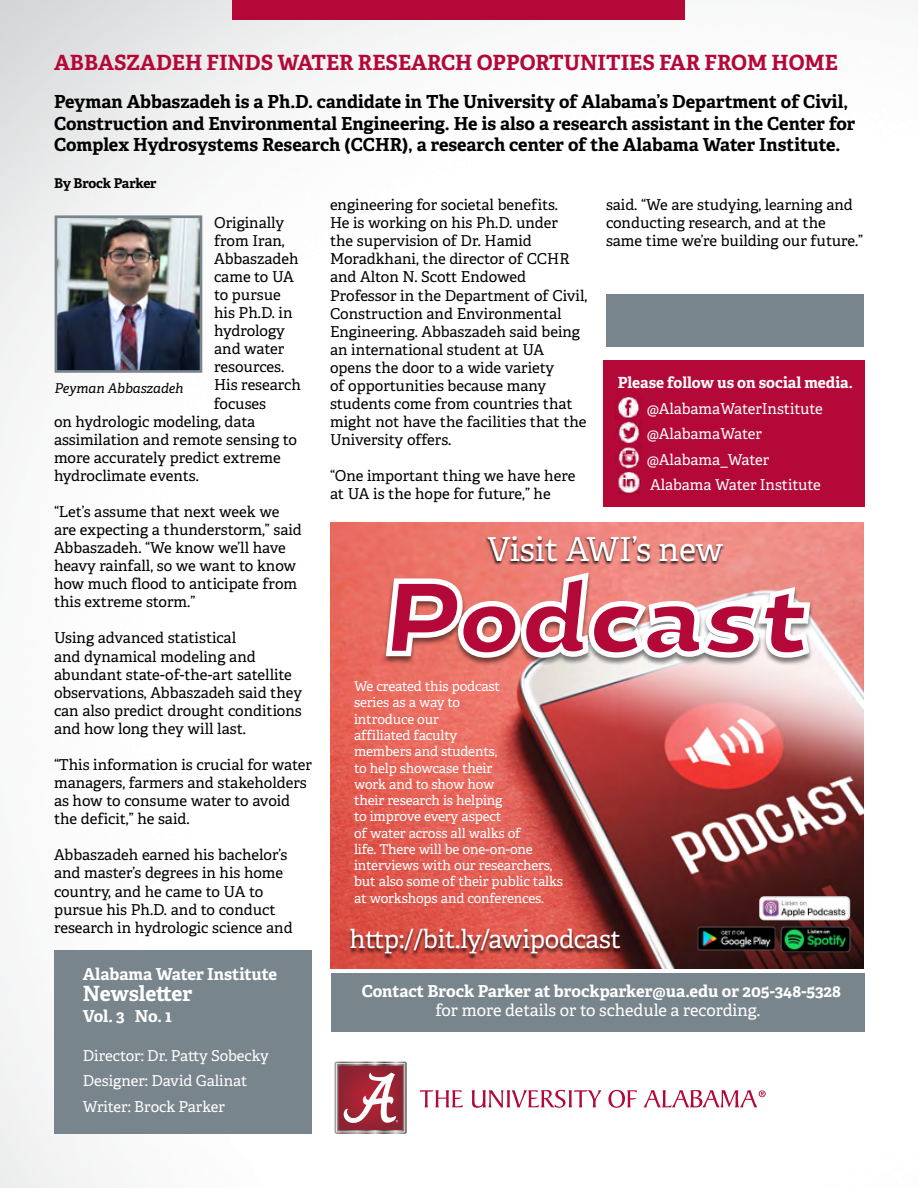
<style>
.page{position:relative;width:918px;height:1188px;background:#fff}
.page>*{position:absolute;margin:0;border:0;box-sizing:border-box;transform-origin:0 0}
.t1{font:33px "Adelle PE";color:#fff}
.t2{font:25.5px "Adelle PE";letter-spacing:-.015em;color:#fff}
.t3{font:700 21px "Adelle PE";color:#b30838}
.t4{font:700 21px "Adelle PE";letter-spacing:-.01em;color:#fff}
.Subhead{font:700 18px/21.8px "Adelle PE";color:#000}
.t5{font:700 16.5px/19.8px "Adelle PE";letter-spacing:-.005em;color:#fff;text-align:center}
.t6{font:700 15.3px "Adelle PE";letter-spacing:-.005em;color:#fff}
.Paragraph{font:15px/18px "Adelle PE";color:#000}
.t7{font:15px "Adelle PE";color:#fff}
.Paragraph-2{font:13.5px/16.2px "Adelle PE";letter-spacing:-.01em;color:#fff}
.t8{font:italic 13.5px "Adelle PE";color:#000}
.t9{font:700 13.5px "Adelle PE";letter-spacing:-.015em;color:#000}
.s1{font-weight:400}
</style>
<div class="page">
<img style="left:0;top:0;width:918px;height:1188px">
<div style="left:233px;top:0;width:452px;height:19px;background:#b30838"></div>
<div style="left:54px;top:950px;width:258px;height:184px;background:#79858d"></div>
<svg style="left:420px;top:1090px;width:43px;height:17px"></svg>
<svg style="left:471px;top:1090px;width:130px;height:18px"></svg>
<svg style="left:608px;top:1090px;width:29px;height:18px"></svg>
<svg style="left:643px;top:1090px;width:123px;height:18px"></svg>
<svg style="left:334px;top:1062px;width:73px;height:72px;background:#ab5f69"></svg>
<img style="left:59px;top:219px;width:139px;height:150px">
<div style="left:55px;top:215px;width:147px;height:158px;border:3px solid #79858d"></div>
<div style="left:332px;top:973px;width:533px;height:59px;background:#79858d"></div>
<img style="left:331px;top:523px;width:533px;height:446px">
<svg style="left:383px;top:494px;width:430px;height:241px"></svg>
<div style="left:604px;top:361px;width:261px;height:146px;background:#b30838"></div>
<img style="left:616px;top:397px;width:25px;height:46px">
<img style="left:617px;top:446px;width:25px;height:23px">
<img style="left:618px;top:472px;width:22px;height:22px">
<div style="left:606px;top:294px;width:258px;height:52px;background:#79858d"></div>
<div style="left:348px;top:930px;width:276px;height:30px;background:#000;opacity:.75"></div>
<img style="left:759px;top:896px;width:91px;height:24px">
<img style="left:697px;top:926px;width:79px;height:25px">
<img style="left:780px;top:926px;width:71px;height:26px">
<h1 class="t3" style="left:54px;top:47px;width:786px">ABBASZADEH FINDS WATER RESEARCH OPPORTUNITIES FAR FROM HOME</h1>
<h2 class="Subhead" style="left:54px;top:90px;width:803px">Peyman Abbaszadeh is a Ph.D. candidate in The University of Alabama’s Department of Civil,<br>Construction and Environmental Engineering. He is also a research assistant in the Center for<br>Complex Hydrosystems Research (CCHR), a research center of the Alabama Water Institute.</h2>
<h1 class="t9" style="left:54px;top:173px;width:104px">By Brock Parker</h1>
<p class="Paragraph" style="left:214px;top:213px;width:72px">Originally</p>
<p class="Paragraph" style="left:214px;top:231px;width:72px">from Iran,</p>
<p class="Paragraph" style="left:214px;top:249px;width:86px">Abbaszadeh</p>
<p class="Paragraph" style="left:214px;top:267px;width:81px">came to UA</p>
<p class="Paragraph" style="left:214px;top:285px;width:68px">to pursue</p>
<p class="Paragraph" style="left:214px;top:303px;width:80px">his Ph.D. in</p>
<p class="Paragraph" style="left:214px;top:321px;width:72px">hydrology</p>
<p class="Paragraph" style="left:214px;top:339px;width:72px">and water</p>
<p class="Paragraph" style="left:214px;top:357px;width:72px">resources.</p>
<p class="Paragraph" style="left:214px;top:375px;width:88px">His research</p>
<p class="Paragraph" style="left:214px;top:394px;width:54px">focuses</p>
<p class="Paragraph" style="left:54px;top:412px;width:203px">on hydrologic modeling, data</p>
<p class="Paragraph" style="left:54px;top:430px;width:245px">assimilation and remote sensing to</p>
<p class="Paragraph" style="left:54px;top:448px;width:228px">more accurately predict extreme</p>
<p class="Paragraph" style="left:54px;top:466px;width:146px">hydroclimate events.</p>
<p class="Paragraph" style="left:54px;top:502px;width:249px">“Let’s assume that next week we are expecting a thunderstorm,” said<br>Abbaszadeh. “We know we’ll have heavy rainfall, so we want to know how much flood to anticipate from this extreme storm.”</p>
<p class="Paragraph" style="left:54px;top:629px;width:250px">Using advanced statistical<br>and dynamical modeling and abundant state-of-the-art satellite observations, Abbaszadeh said they can also predict drought conditions and how long they will last.</p>
<p class="Paragraph" style="left:54px;top:755px;width:259px">“This information is crucial for water managers, farmers and stakeholders as how to consume water to avoid the deficit,” he said.</p>
<p class="Paragraph" style="left:54px;top:845px;width:240px">Abbaszadeh earned his bachelor’s and master’s degrees in his home country, and he came to UA to pursue his Ph.D. and to conduct research in hydrologic science and</p>
<p class="t8" style="left:54px;top:378px;width:131px">Peyman Abbaszadeh</p>
<p class="t5" style="left:83px;top:963px;width:196px">Alabama Water Institute</p>
<p class="t4" style="left:83px;top:978px;width:111px">Newsletter</p>
<p class="t5" style="left:83px;top:1005px;width:91px">Vol. 3 No. 1</p>
<p class="t7" style="left:83px;top:1044px;width:188px">Director: Dr. Patty Sobecky</p>
<p class="t7" style="left:83px;top:1070px;width:166px">Designer: David Galinat</p>
<p class="t7" style="left:83px;top:1095px;width:144px">Writer: Brock Parker</p>
<p class="Paragraph" style="left:330px;top:195px;width:259px">engineering for societal benefits.<br>He is working on his Ph.D. under<br>the supervision of Dr. Hamid<br>Moradkhani, the director of CCHR and Alton N. Scott Endowed<br>Professor in the Department of Civil,<br>Construction and Environmental<br>Engineering. Abbaszadeh said being an international student at UA opens the door to a wide variety<br>of opportunities because many students come from countries that might not have the facilities that the<br>University offers.</p>
<p class="Paragraph" style="left:330px;top:466px;width:247px">“One important thing we have here at UA is the hope for future,” he</p>
<p class="Paragraph" style="left:606px;top:195px;width:259px">said. “We are studying, learning and conducting research, and at the same time we’re building our future.”</p>
<p class="t6" style="left:618px;top:372px;width:237px">Please follow us on social media.</p>
<p class="t7" style="left:647px;top:398px;width:178px">@AlabamaWaterInstitute</p>
<p class="t7" style="left:647px;top:423px;width:117px">@AlabamaWater</p>
<p class="t7" style="left:647px;top:449px;width:124px">@Alabama_Water</p>
<p class="t7" style="left:650px;top:474px;width:172px">Alabama Water Institute</p>
<p class="t1" style="left:487px;top:525px;width:237px">Visit AWI’s new</p>
<p class="Paragraph-2" style="left:354px;top:678px;width:211px">We created this podcast<br>series as a way to<br>introduce our<br>affiliated faculty<br>members and students,<br>to help showcase their<br>work and to show how<br>their research is helping<br>to improve every aspect<br>of water across all walks of<br>life. There will be one-on-one interviews with our researchers, but also some of their public talks at workshops and conferences.</p>
<p class="t2" style="left:350px;top:921px;width:273px">http://bit.ly/awipodcast</p>
<p class="t5" style="left:362px;top:980px;width:481px">Contact Brock Parker at brockparker@ua.edu or 205-348-5328 <span class="s1">for more details or to schedule a recording.</span></p>
</div>
